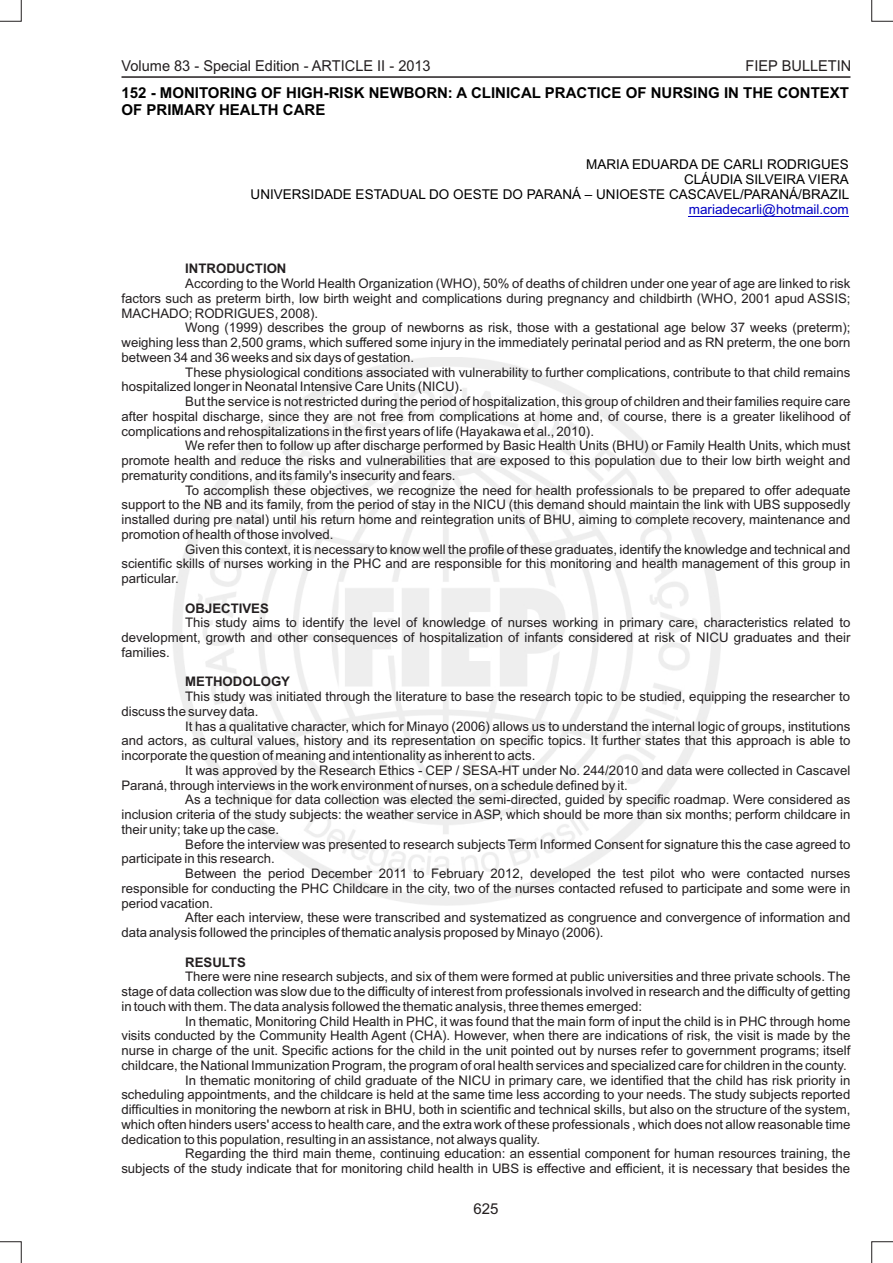
<style>
.page{position:relative;width:893px;height:1263px;background:#fff}
.page>*{position:absolute;margin:0;border:0;box-sizing:border-box;transform-origin:0 0}
.t1{font:700 15px/16.8px "Arial";color:#000}
.t2{font:15px "Arial";color:#231f20}
.t3{font:13.5px/15.1px "Arial";color:#000;text-align:right}
.t4{font:13.5px "Arial";color:#0000c4}
.t5{font:13.2px/14.7px "Arial";color:#231f20;text-align:justify}
.t6{font:700 13.2px "Arial";color:#231f20}
</style>
<div class="page">
<svg style="left:871px;top:0;width:22px;height:22px"></svg>
<svg style="left:0;top:0;width:22px;height:22px"></svg>
<svg style="left:0;top:1241px;width:22px;height:22px"></svg>
<svg style="left:871px;top:1241px;width:22px;height:22px"></svg>
<hr style="left:689px;top:216px;width:160px;height:1px;background:#0000c4">
<hr style="left:121px;top:76px;width:729px;height:2px;background:#231f20">
<p class="t2" style="left:121px;top:60px;width:311px">Volume 83 - Special Edition - ARTICLE II - 2013</p>
<p class="t2" style="left:746px;top:60px;width:107px">FIEP BULLETIN</p>
<p class="t1" style="left:122px;top:86px;width:729px">152 - MONITORING OF HIGH-RISK NEWBORN: A CLINICAL PRACTICE OF NURSING IN THE CONTEXT<br>OF PRIMARY HEALTH CARE</p>
<p class="t3" style="left:251px;top:158px;width:600px">MARIA EDUARDA DE CARLI RODRIGUES<br>CLÁUDIA SILVEIRA VIERA<br>UNIVERSIDADE ESTADUAL DO OESTE DO PARANÁ – UNIOESTE CASCAVEL/PARANÁ/BRAZIL</p>
<p class="t4" style="left:689px;top:205px;width:161px">mariadecarli@hotmail.com</p>
<p class="t6" style="left:185px;top:264px;width:103px">INTRODUCTION</p>
<p class="t5" style="left:185px;top:277px;width:667px">According to the World Health Organization (WHO), 50% of deaths of children under one year of age are linked to risk</p>
<p class="t5" style="left:121px;top:292px;width:730px">factors such as preterm birth, low birth weight and complications during pregnancy and childbirth (WHO, 2001 apud ASSIS;</p>
<p class="t5" style="left:121px;top:307px;width:198px">MACHADO; RODRIGUES, 2008).</p>
<p class="t5" style="left:185px;top:322px;width:667px">Wong (1999) describes the group of newborns as risk, those with a gestational age below 37 weeks (preterm);</p>
<p class="t5" style="left:121px;top:336px;width:730px">weighing less than 2,500 grams, which suffered some injury in the immediately perinatal period and as RN preterm, the one born</p>
<p class="t5" style="left:121px;top:351px;width:294px">between 34 and 36 weeks and six days of gestation.</p>
<p class="t5" style="left:185px;top:366px;width:667px">These physiological conditions associated with vulnerability to further complications, contribute to that child remains</p>
<p class="t5" style="left:121px;top:381px;width:343px">hospitalized longer in Neonatal Intensive Care Units (NICU).</p>
<p class="t5" style="left:185px;top:395px;width:667px">But the service is not restricted during the period of hospitalization, this group of children and their families require care</p>
<p class="t5" style="left:121px;top:410px;width:730px">after hospital discharge, since they are not free from complications at home and, of course, there is a greater likelihood of</p>
<p class="t5" style="left:121px;top:425px;width:474px">complications and rehospitalizations in the first years of life (Hayakawa et al., 2010).</p>
<p class="t5" style="left:185px;top:440px;width:667px">We refer then to follow up after discharge performed by Basic Health Units (BHU) or Family Health Units, which must</p>
<p class="t5" style="left:121px;top:454px;width:730px">promote health and reduce the risks and vulnerabilities that are exposed to this population due to their low birth weight and</p>
<p class="t5" style="left:121px;top:469px;width:336px">prematurity conditions, and its family's insecurity and fears.</p>
<p class="t5" style="left:185px;top:484px;width:667px">To accomplish these objectives, we recognize the need for health professionals to be prepared to offer adequate</p>
<p class="t5" style="left:121px;top:499px;width:730px">support to the NB and its family, from the period of stay in the NICU (this demand should maintain the link with UBS supposedly</p>
<p class="t5" style="left:121px;top:513px;width:730px">installed during pre natal) until his return home and reintegration units of BHU, aiming to complete recovery, maintenance and</p>
<p class="t5" style="left:121px;top:528px;width:214px">promotion of health of those involved.</p>
<p class="t5" style="left:185px;top:543px;width:667px">Given this context, it is necessary to know well the profile of these graduates, identify the knowledge and technical and</p>
<p class="t5" style="left:121px;top:558px;width:730px">scientific skills of nurses working in the PHC and are responsible for this monitoring and health management of this group in</p>
<p class="t5" style="left:121px;top:572px;width:59px">particular.</p>
<p class="t6" style="left:185px;top:603px;width:85px">OBJECTIVES</p>
<p class="t5" style="left:121px;top:617px;width:730px;text-indent:64px">This study aims to identify the level of knowledge of nurses working in primary care, characteristics related to development, growth and other consequences of hospitalization of infants considered at risk of NICU graduates and their families.</p>
<p class="t6" style="left:185px;top:677px;width:106px">METHODOLOGY</p>
<p class="t5" style="left:185px;top:690px;width:666px">This study was initiated through the literature to base the research topic to be studied, equipping the researcher to</p>
<p class="t5" style="left:121px;top:705px;width:139px">discuss the survey data.</p>
<p class="t5" style="left:185px;top:720px;width:667px">It has a qualitative character, which for Minayo (2006) allows us to understand the internal logic of groups, institutions</p>
<p class="t5" style="left:121px;top:735px;width:730px">and actors, as cultural values, history and its representation on specific topics. It further states that this approach is able to</p>
<p class="t5" style="left:121px;top:749px;width:415px">incorporate the question of meaning and intentionality as inherent to acts.</p>
<p class="t5" style="left:185px;top:764px;width:667px">It was approved by the Research Ethics - CEP / SESA-HT under No. 244/2010 and data were collected in Cascavel</p>
<p class="t5" style="left:121px;top:779px;width:508px">Paraná, through interviews in the work environment of nurses, on a schedule defined by it.</p>
<p class="t5" style="left:185px;top:793px;width:667px">As a technique for data collection was elected the semi-directed, guided by specific roadmap. Were considered as</p>
<p class="t5" style="left:121px;top:808px;width:730px">inclusion criteria of the study subjects: the weather service in ASP, which should be more than six months; perform childcare in</p>
<p class="t5" style="left:121px;top:823px;width:159px">their unity; take up the case.</p>
<p class="t5" style="left:185px;top:838px;width:667px">Before the interview was presented to research subjects Term Informed Consent for signature this the case agreed to</p>
<p class="t5" style="left:121px;top:852px;width:155px">participate in this research.</p>
<p class="t5" style="left:185px;top:867px;width:667px">Between the period December 2011 to February 2012, developed the test pilot who were contacted nurses</p>
<p class="t5" style="left:121px;top:882px;width:730px">responsible for conducting the PHC Childcare in the city, two of the nurses contacted refused to participate and some were in</p>
<p class="t5" style="left:121px;top:897px;width:93px">period vacation.</p>
<p class="t5" style="left:185px;top:911px;width:667px">After each interview, these were transcribed and systematized as congruence and convergence of information and</p>
<p class="t5" style="left:121px;top:926px;width:484px">data analysis followed the principles of thematic analysis proposed by Minayo (2006).</p>
<p class="t6" style="left:185px;top:957px;width:62px">RESULTS</p>
<p class="t5" style="left:185px;top:970px;width:667px">There were nine research subjects, and six of them were formed at public universities and three private schools. The</p>
<p class="t5" style="left:121px;top:985px;width:730px">stage of data collection was slow due to the difficulty of interest from professionals involved in research and the difficulty of getting</p>
<p class="t5" style="left:121px;top:1000px;width:522px">in touch with them. The data analysis followed the thematic analysis, three themes emerged:</p>
<p class="t5" style="left:185px;top:1015px;width:667px">In thematic, Monitoring Child Health in PHC, it was found that the main form of input the child is in PHC through home</p>
<p class="t5" style="left:121px;top:1029px;width:730px">visits conducted by the Community Health Agent (CHA). However, when there are indications of risk, the visit is made by the</p>
<p class="t5" style="left:121px;top:1044px;width:730px">nurse in charge of the unit. Specific actions for the child in the unit pointed out by nurses refer to government programs; itself</p>
<p class="t5" style="left:121px;top:1059px;width:727px">childcare, the National Immunization Program, the program of oral health services and specialized care for children in the county.</p>
<p class="t5" style="left:185px;top:1074px;width:667px">In thematic monitoring of child graduate of the NICU in primary care, we identified that the child has risk priority in</p>
<p class="t5" style="left:121px;top:1088px;width:730px">scheduling appointments, and the childcare is held at the same time less according to your needs. The study subjects reported</p>
<p class="t5" style="left:121px;top:1103px;width:730px">difficulties in monitoring the newborn at risk in BHU, both in scientific and technical skills, but also on the structure of the system,</p>
<p class="t5" style="left:121px;top:1118px;width:730px">which often hinders users' access to health care, and the extra work of these professionals , which does not allow reasonable time</p>
<p class="t5" style="left:121px;top:1133px;width:420px">dedication to this population, resulting in an assistance, not always quality.</p>
<p class="t5" style="left:185px;top:1147px;width:667px">Regarding the third main theme, continuing education: an essential component for human resources training, the</p>
<p class="t5" style="left:121px;top:1162px;width:730px">subjects of the study indicate that for monitoring child health in UBS is effective and efficient, it is necessary that besides the</p>
<p class="t2" style="left:473px;top:1203px;width:27px">625</p>
</div>
